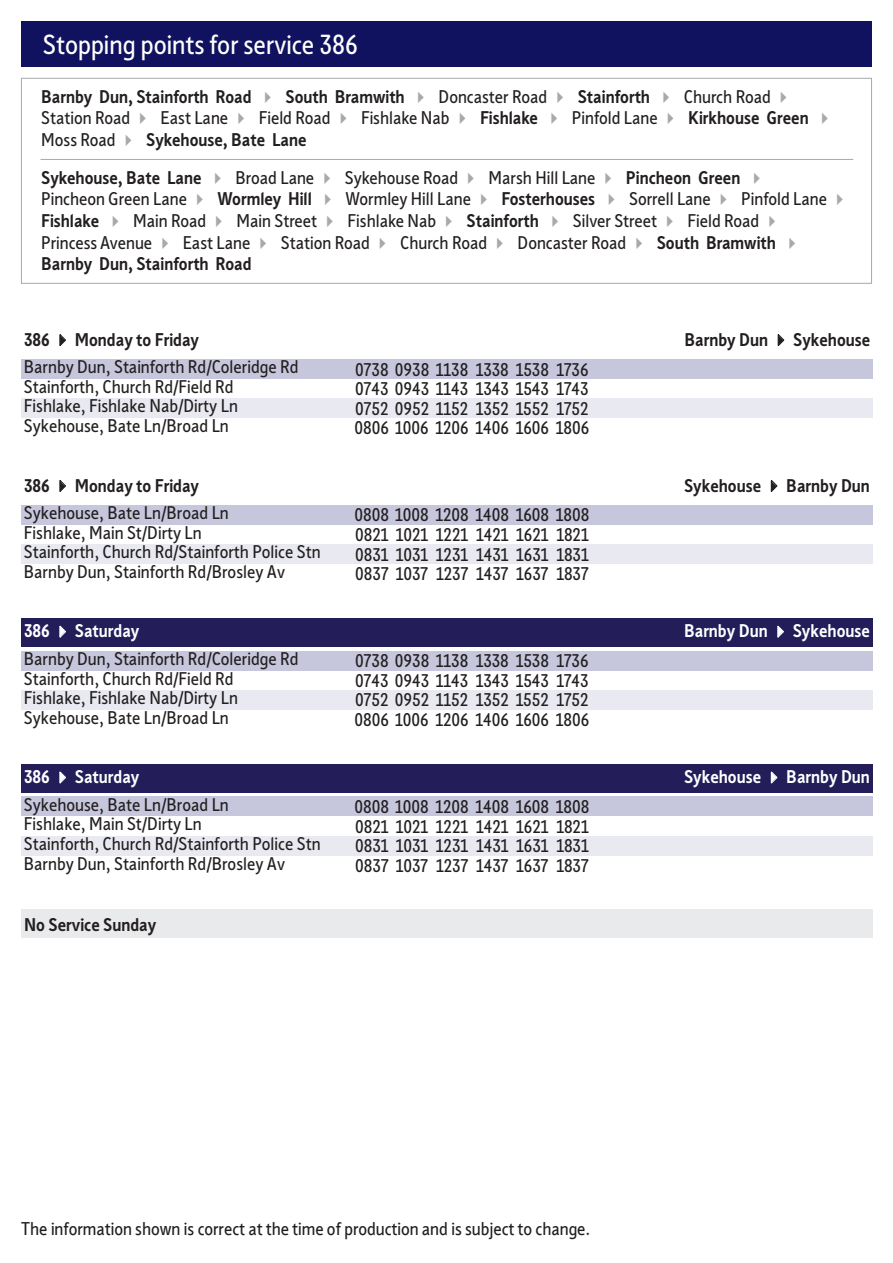
<style>
.page{position:relative;width:893px;height:1263px;background:#fff}
.page>*{position:absolute;margin:0;border:0;box-sizing:border-box;transform-origin:0 0}
.t1{font:27px "Sheffield Sans 2";color:#fff}
.t2{font:18px/27.6px "Sheffield Sans 2";color:#231f20}
.t3{font:700 18px/21.6px "Sheffield Sans 2";color:#231f20}
.t4{font:18px "Sheffield Sans Karto";color:#231f20}
.t5{font:700 18px "Sheffield Sans 2";color:#fff}
.s1{color:#a8a9ad}
.s2{font-weight:400}
.s3{font-weight:700}
.s4{font-weight:700;color:#fff}
.s5{color:#fff}
</style>
<div class="page">
<div style="left:22px;top:359px;width:851px;height:20px;background:#c6c6dc"></div>
<div style="left:22px;top:398px;width:851px;height:20px;background:#e9eaf1"></div>
<div style="left:22px;top:505px;width:851px;height:20px;background:#c6c6dc"></div>
<div style="left:22px;top:544px;width:851px;height:20px;background:#e9eaf1"></div>
<div style="left:22px;top:618px;width:851px;height:28px;background:#231e5a"></div>
<div style="left:22px;top:651px;width:851px;height:19px;background:#c6c6dc"></div>
<div style="left:22px;top:690px;width:851px;height:20px;background:#e9eaf1"></div>
<div style="left:22px;top:764px;width:851px;height:28px;background:#231e5a"></div>
<div style="left:22px;top:796px;width:851px;height:20px;background:#c6c6dc"></div>
<div style="left:22px;top:836px;width:851px;height:19px;background:#e9eaf1"></div>
<div style="left:22px;top:910px;width:851px;height:28px;background:#e9eaeb"></div>
<svg style="left:21px;top:78px;width:851px;height:206px"></svg>
<div style="left:21px;top:22px;width:851px;height:45px;background:#11125f"></div>
<h1 class="t1" style="left:43px;top:26px;width:317px">Stopping points for service 386</h1>
<p class="t3" style="left:41px;top:85px;width:794px">Barnby Dun, Stainforth Road <span class="s1">✔</span> South Bramwith <span class="s1">✔</span> <span class="s2">Doncaster Road</span> <span class="s1">✔</span> Stainforth <span class="s1">✔</span> <span class="s2">Church Road</span> <span class="s1">✔<br></span><span class="s2">Station Road</span> <span class="s1">✔</span> <span class="s2">East Lane</span> <span class="s1">✔</span> <span class="s2">Field Road</span> <span class="s1">✔</span> <span class="s2">Fishlake Nab</span> <span class="s1">✔</span> Fishlake <span class="s1">✔</span> <span class="s2">Pinfold Lane</span> <span class="s1">✔</span> Kirkhouse Green <span class="s1">✔<br></span><span class="s2">Moss Road</span> <span class="s1">✔</span> Sykehouse, Bate Lane</p>
<p class="t2" style="left:41px;top:166px;width:809px;line-height:21.6px"><span class="s3">Sykehouse, Bate Lane</span> <span class="s1">✔</span> Broad Lane <span class="s1">✔</span> Sykehouse Road <span class="s1">✔</span> Marsh Hill Lane <span class="s1">✔</span> <span class="s3">Pincheon Green</span> <span class="s1">✔<br></span>Pincheon Green Lane <span class="s1">✔</span> <span class="s3">Wormley Hill</span> <span class="s1">✔</span> Wormley Hill Lane <span class="s1">✔</span> <span class="s3">Fosterhouses</span> <span class="s1">✔</span> Sorrell Lane <span class="s1">✔</span> Pinfold Lane <span class="s1">✔ </span><span class="s3">Fishlake</span> <span class="s1">✔</span> Main Road <span class="s1">✔</span> Main Street <span class="s1">✔</span> Fishlake Nab <span class="s1">✔</span> <span class="s3">Stainforth</span> <span class="s1">✔</span> Silver Street <span class="s1">✔</span> Field Road <span class="s1">✔<br></span>Princess Avenue <span class="s1">✔</span> East Lane <span class="s1">✔</span> Station Road <span class="s1">✔</span> Church Road <span class="s1">✔</span> Doncaster Road <span class="s1">✔</span> <span class="s3">South Bramwith</span> <span class="s1">✔ </span><span class="s3">Barnby Dun, Stainforth Road</span></p>
<p class="t2" style="left:24px;top:325px;width:276px"><span class="s3">386</span> ✔ <span class="s3">Monday to Friday<br></span>Barnby Dun, Stainforth Rd/Coleridge Rd</p>
<p class="t2" style="left:355px;top:355px;width:235px">0738 0938 1138 1338 1538 1736</p>
<p class="t2" style="left:24px;top:372px;width:211px">Stainforth, Church Rd/Field Rd</p>
<p class="t2" style="left:355px;top:375px;width:235px">0743 0943 1143 1343 1543 1743</p>
<p class="t2" style="left:24px;top:392px;width:216px">Fishlake, Fishlake Nab/Dirty Ln</p>
<p class="t2" style="left:355px;top:394px;width:235px">0752 0952 1152 1352 1552 1752</p>
<p class="t2" style="left:24px;top:412px;width:206px">Sykehouse, Bate Ln/Broad Ln</p>
<p class="t2" style="left:355px;top:414px;width:236px">0806 1006 1206 1406 1606 1806</p>
<p class="t2" style="left:24px;top:471px;width:206px"><span class="s3">386</span> ✔ <span class="s3">Monday to Friday<br></span>Sykehouse, Bate Ln/Broad Ln</p>
<p class="t2" style="left:355px;top:501px;width:236px">0808 1008 1208 1408 1608 1808</p>
<p class="t2" style="left:24px;top:518px;width:179px">Fishlake, Main St/Dirty Ln</p>
<p class="t2" style="left:355px;top:520px;width:235px">0821 1021 1221 1421 1621 1821</p>
<p class="t2" style="left:24px;top:538px;width:298px">Stainforth, Church Rd/Stainforth Police Stn</p>
<p class="t2" style="left:355px;top:540px;width:235px">0831 1031 1231 1431 1631 1831</p>
<p class="t2" style="left:24px;top:557px;width:263px">Barnby Dun, Stainforth Rd/Brosley Av</p>
<p class="t2" style="left:355px;top:560px;width:235px">0837 1037 1237 1437 1637 1837</p>
<p class="t2" style="left:24px;top:617px;width:276px"><span class="s4">386</span> <span class="s5">✔</span> <span class="s4">Saturday<br></span>Barnby Dun, Stainforth Rd/Coleridge Rd</p>
<p class="t2" style="left:355px;top:647px;width:235px">0738 0938 1138 1338 1538 1736</p>
<p class="t2" style="left:24px;top:664px;width:211px">Stainforth, Church Rd/Field Rd</p>
<p class="t2" style="left:355px;top:666px;width:235px">0743 0943 1143 1343 1543 1743</p>
<p class="t2" style="left:24px;top:684px;width:216px">Fishlake, Fishlake Nab/Dirty Ln</p>
<p class="t2" style="left:355px;top:686px;width:235px">0752 0952 1152 1352 1552 1752</p>
<p class="t2" style="left:24px;top:703px;width:206px">Sykehouse, Bate Ln/Broad Ln</p>
<p class="t2" style="left:355px;top:705px;width:236px">0806 1006 1206 1406 1606 1806</p>
<p class="t2" style="left:24px;top:763px;width:206px"><span class="s4">386</span> <span class="s5">✔</span> <span class="s4">Saturday<br></span>Sykehouse, Bate Ln/Broad Ln</p>
<p class="t2" style="left:355px;top:792px;width:236px">0808 1008 1208 1408 1608 1808</p>
<p class="t2" style="left:24px;top:810px;width:179px">Fishlake, Main St/Dirty Ln</p>
<p class="t2" style="left:355px;top:812px;width:235px">0821 1021 1221 1421 1621 1821</p>
<p class="t2" style="left:24px;top:829px;width:298px">Stainforth, Church Rd/Stainforth Police Stn</p>
<p class="t2" style="left:355px;top:832px;width:235px">0831 1031 1231 1431 1631 1831</p>
<p class="t2" style="left:24px;top:849px;width:263px">Barnby Dun, Stainforth Rd/Brosley Av</p>
<p class="t2" style="left:355px;top:851px;width:235px">0837 1037 1237 1437 1637 1837</p>
<p class="t3" style="left:24px;top:913px;width:134px">No Service Sunday</p>
<p class="t3" style="left:684px;top:328px;width:187px">Barnby Dun ✔ Sykehouse</p>
<p class="t3" style="left:684px;top:474px;width:187px">Sykehouse ✔ Barnby Dun</p>
<p class="t5" style="left:684px;top:619px;width:187px">Barnby Dun ✔ Sykehouse</p>
<p class="t5" style="left:684px;top:765px;width:187px">Sykehouse ✔ Barnby Dun</p>
<p class="t4" style="left:21px;top:1218px;width:571px">The information shown is correct at the time of production and is subject to change.</p>
</div>
